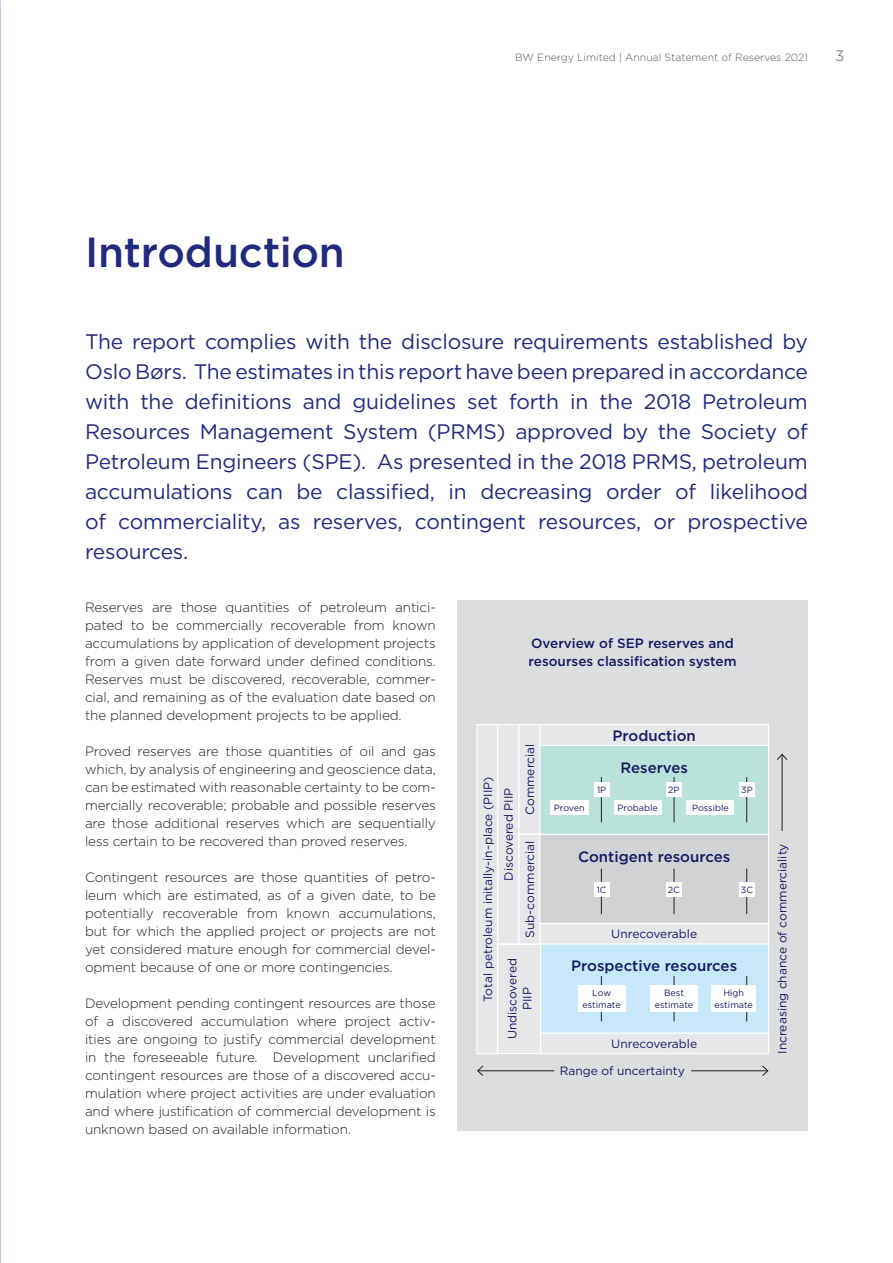
<style>
.page{position:relative;width:893px;height:1263px;background:#fff}
.page>*{position:absolute;margin:0;border:0;box-sizing:border-box;transform-origin:0 0}
.Hovedtittel_Stor{font:500 42px "Gotham";letter-spacing:-.005em;color:#202a7e}
.Ingress{font:21px/30px "Gotham";letter-spacing:-.01em;color:#202a7e;text-align:justify}
.TABELL_Venstre{font:500 15px "Gotham";color:#141b64}
.t1{font:300 15px "Gotham";color:#57585a}
.Brødtekst{font:300 13.5px/18px "Gotham";letter-spacing:-.01em;color:#231f20;text-align:justify}
.Mellomtittel{font:500 13.5px/18px "Gotham";color:#141b64}
.TABELL_Venstre-2{font:12px/15px "Gotham";color:#141b64;text-align:center}
.t2{font:300 10.5px "Gotham";color:#57585a}
.TABELL_Venstre-3{font:9px "Gotham";color:#141b64}
</style>
<div class="page">
<div style="left:457px;top:600px;width:351px;height:531px;background:#dcdddf"></div>
<div style="left:540px;top:725px;width:229px;height:20px;background:#e6e7e9"></div>
<div style="left:539px;top:724px;width:230px;height:22px;border:1px solid #fff"></div>
<div style="left:540px;top:923px;width:229px;height:21px;background:#e6e7e9"></div>
<div style="left:539px;top:923px;width:230px;height:21px;border:1px solid #fff"></div>
<div style="left:519px;top:725px;width:21px;height:109px;background:#e6e7e9"></div>
<div style="left:519px;top:724px;width:21px;height:110px;border:1px solid #fff"></div>
<div style="left:519px;top:834px;width:21px;height:110px;background:#e6e7e9"></div>
<div style="left:519px;top:834px;width:21px;height:110px;border:1px solid #fff"></div>
<div style="left:540px;top:1033px;width:229px;height:21px;background:#e6e7e9"></div>
<div style="left:539px;top:1033px;width:230px;height:21px;border:1px solid #fff"></div>
<div style="left:540px;top:745px;width:229px;height:89px;background:#bbe2da"></div>
<div style="left:539px;top:745px;width:230px;height:90px;border:1px solid #fff"></div>
<div style="left:540px;top:834px;width:229px;height:89px;background:#d1d2d4"></div>
<div style="left:539px;top:834px;width:230px;height:89px;border:1px solid #fff"></div>
<div style="left:540px;top:944px;width:229px;height:89px;background:#c6e8f9"></div>
<div style="left:539px;top:944px;width:230px;height:89px;border:1px solid #fff"></div>
<hr style="left:674px;top:777px;width:1px;height:45px;background:#231f20">
<hr style="left:674px;top:869px;width:1px;height:45px;background:#231f20">
<hr style="left:674px;top:976px;width:1px;height:45px;background:#231f20">
<hr style="left:601px;top:777px;width:1px;height:45px;background:#231f20">
<hr style="left:601px;top:869px;width:1px;height:45px;background:#231f20">
<hr style="left:601px;top:976px;width:1px;height:45px;background:#231f20">
<hr style="left:746px;top:777px;width:1px;height:45px;background:#231f20">
<hr style="left:746px;top:869px;width:1px;height:45px;background:#231f20">
<hr style="left:746px;top:976px;width:1px;height:45px;background:#231f20">
<div style="left:550px;top:800px;width:39px;height:15px;background:#fff"></div>
<div style="left:614px;top:800px;width:47px;height:15px;background:#fff"></div>
<div style="left:594px;top:782px;width:16px;height:14px;background:#fff"></div>
<div style="left:594px;top:882px;width:16px;height:14px;background:#fff"></div>
<div style="left:578px;top:985px;width:47px;height:26px;background:#fff"></div>
<div style="left:650px;top:985px;width:48px;height:26px;background:#fff"></div>
<div style="left:712px;top:985px;width:44px;height:26px;background:#fff"></div>
<div style="left:666px;top:782px;width:16px;height:14px;background:#fff"></div>
<div style="left:666px;top:882px;width:16px;height:14px;background:#fff"></div>
<div style="left:739px;top:782px;width:16px;height:14px;background:#fff"></div>
<div style="left:739px;top:882px;width:16px;height:14px;background:#fff"></div>
<div style="left:687px;top:800px;width:47px;height:15px;background:#fff"></div>
<div style="left:498px;top:725px;width:20px;height:219px;background:#e6e7e9"></div>
<div style="left:497px;top:724px;width:22px;height:220px;border:1px solid #fff"></div>
<div style="left:477px;top:725px;width:21px;height:329px;background:#e6e7e9"></div>
<div style="left:477px;top:724px;width:21px;height:330px;border:1px solid #fff"></div>
<div style="left:498px;top:944px;width:43px;height:109px;background:#e6e7e9"></div>
<div style="left:497px;top:944px;width:44px;height:110px;border:1px solid #fff"></div>
<hr style="left:691px;top:1070px;width:77px;height:1px;background:#231f20">
<svg style="left:761px;top:1065px;width:8px;height:11px"></svg>
<hr style="left:478px;top:1070px;width:76px;height:1px;background:#231f20">
<svg style="left:477px;top:1065px;width:7px;height:11px"></svg>
<hr style="left:782px;top:754px;width:1px;height:77px;background:#231f20">
<svg style="left:777px;top:753px;width:11px;height:8px"></svg>
<p class="Hovedtittel_Stor" style="left:85px;top:225px;width:261px">Introduction</p>
<p class="t2" style="left:515px;top:51px;width:294px">BW Energy Limited | Annual Statement of Reserves 2021</p>
<p class="t1" style="left:835px;top:47px;width:11px">3</p>
<p class="Ingress" style="left:85px;top:326px;width:724px">The report complies with the disclosure requirements established by Oslo Børs. The estimates in this report have been prepared in accordance with the definitions and guidelines set forth in the 2018 Petroleum Resources Management System (PRMS) approved by the Society of Petroleum Engineers (SPE). As presented in the 2018 PRMS, petroleum accumulations can be classified, in decreasing order of likelihood of commerciality, as reserves, contingent resources, or prospective resources.</p>
<p class="Brødtekst" style="left:85px;top:598px;width:352px">Reserves are those quantities of petroleum antici&shy;pated to be commercially recoverable from known accumulations by application of development projects from a given date forward under defined conditions.<br>Reserves must be discovered, recoverable, commer&shy;cial, and remaining as of the evaluation date based on the planned development projects to be applied.</p>
<p class="Brødtekst" style="left:85px;top:742px;width:352px">Proved reserves are those quantities of oil and gas which, by analysis of engineering and geoscience data, can be estimated with reasonable certainty to be com&shy;mercially recoverable; probable and possible reserves are those additional reserves which are sequentially less certain to be recovered than proved reserves.</p>
<p class="Brødtekst" style="left:85px;top:868px;width:352px">Contingent resources are those quantities of petro&shy;leum which are estimated, as of a given date, to be potentially recoverable from known accumulations, but for which the applied project or projects are not yet considered mature enough for commercial devel&shy;opment because of one or more contingencies.</p>
<p class="Brødtekst" style="left:85px;top:994px;width:352px">Development pending contingent resources are those of a discovered accumulation where project activ&shy;ities are ongoing to justify commercial development in the foreseeable future. Development unclarified contingent resources are those of a discovered accu&shy;mulation where project activities are under evaluation and where justification of commercial development is unknown based on available information.</p>
<p class="Mellomtittel" style="left:528px;top:634px;width:210px">Overview of SEP reserves and resourses classification system</p>
<p class="TABELL_Venstre-2" style="left:480px;top:1002px;width:227px;rotate:-90deg">Total petroleum initally-in-place (PIIP)</p>
<p class="TABELL_Venstre-2" style="left:501px;top:880px;width:94px;rotate:-90deg">Discovered PIIP</p>
<p class="TABELL_Venstre-2" style="left:522px;top:815px;width:73px;rotate:-90deg">Commercial</p>
<p class="TABELL_Venstre-2" style="left:522px;top:938px;width:98px;rotate:-90deg">Sub-commercial</p>
<p class="TABELL_Venstre-2" style="left:504px;top:1039px;width:83px;rotate:-90deg">Undiscovered<br>PIIP</p>
<p class="TABELL_Venstre" style="left:612px;top:726px;width:85px">Production</p>
<p class="TABELL_Venstre-3" style="left:597px;top:784px;width:11px">1P</p>
<p class="TABELL_Venstre" style="left:620px;top:758px;width:69px">Reserves</p>
<p class="TABELL_Venstre-3" style="left:668px;top:784px;width:13px">2P</p>
<p class="TABELL_Venstre-3" style="left:554px;top:802px;width:32px">Proven</p>
<p class="TABELL_Venstre-3" style="left:618px;top:802px;width:42px">Probable</p>
<p class="TABELL_Venstre-3" style="left:692px;top:802px;width:38px">Possible</p>
<p class="TABELL_Venstre-3" style="left:741px;top:784px;width:13px">3P</p>
<p class="TABELL_Venstre" style="left:578px;top:846px;width:154px">Contigent resources</p>
<p class="TABELL_Venstre-3" style="left:597px;top:884px;width:11px">1C</p>
<p class="TABELL_Venstre-3" style="left:668px;top:884px;width:14px">2C</p>
<p class="TABELL_Venstre-3" style="left:741px;top:884px;width:14px">3C</p>
<p class="TABELL_Venstre-2" style="left:611px;top:926px;width:87px">Unrecoverable</p>
<p class="TABELL_Venstre" style="left:571px;top:956px;width:167px">Prospective resources</p>
<p class="TABELL_Venstre-3" style="left:592px;top:987px;width:20px">Low</p>
<p class="TABELL_Venstre-3" style="left:582px;top:999px;width:40px">estimate</p>
<p class="TABELL_Venstre-3" style="left:664px;top:987px;width:21px">Best</p>
<p class="TABELL_Venstre-3" style="left:655px;top:999px;width:40px">estimate</p>
<p class="TABELL_Venstre-2" style="left:611px;top:1036px;width:87px">Unrecoverable</p>
<p class="TABELL_Venstre-2" style="left:560px;top:1063px;width:127px">Range of uncertainty</p>
<p class="TABELL_Venstre-3" style="left:723px;top:987px;width:22px">High</p>
<p class="TABELL_Venstre-3" style="left:715px;top:999px;width:40px">estimate</p>
<p class="TABELL_Venstre-2" style="left:775px;top:1054px;width:212px;rotate:-90deg">Increasing chance of commerciality</p>
</div>
